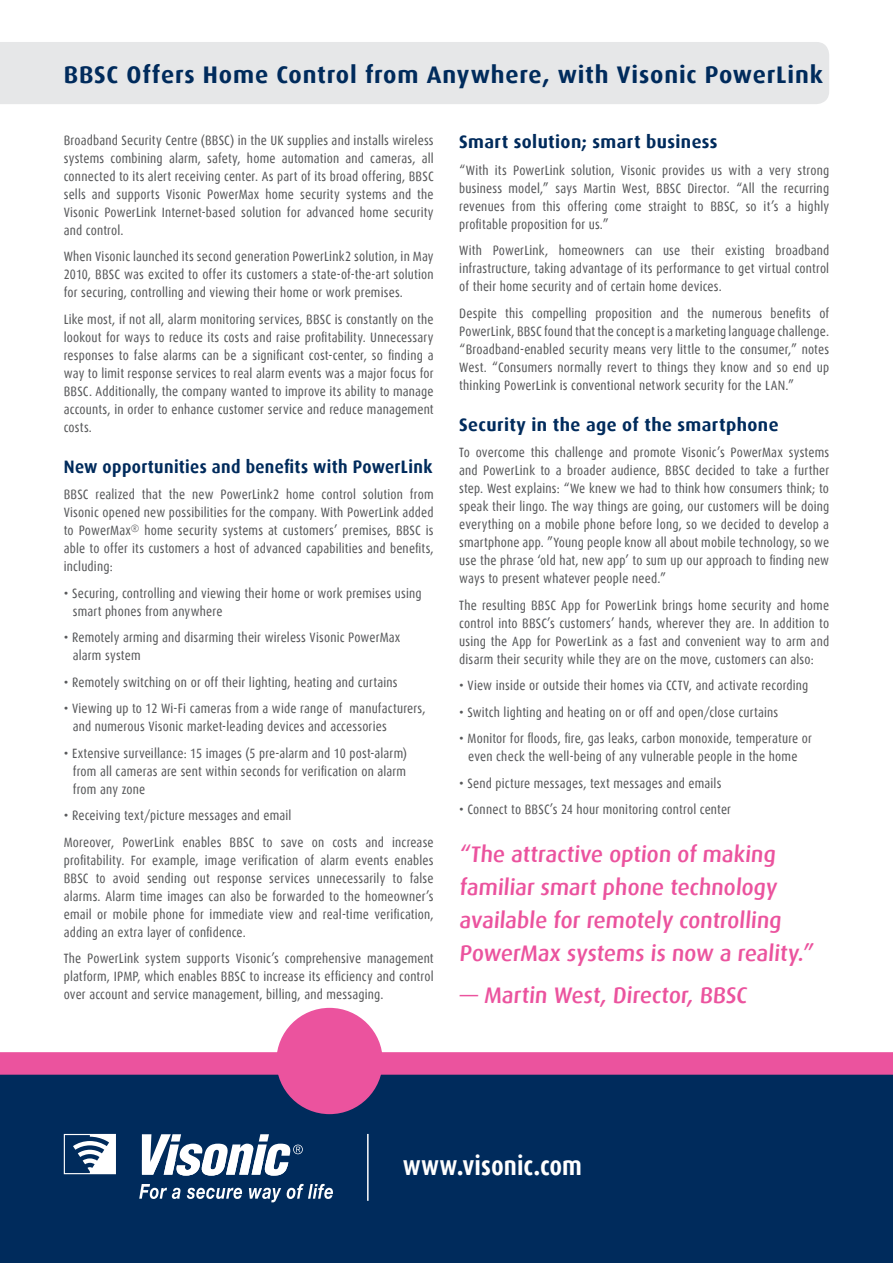
<style>
.page{position:relative;width:893px;height:1263px;background:#fff}
.page>*{position:absolute;margin:0;border:0;box-sizing:border-box;transform-origin:0 0}
.t1{font:700 27px "Dax Condensed";color:#fff}
.t2{font:700 24px "Dax";letter-spacing:.035em;color:#002b5c}
.t3{font:500 22.5px/33px "Dax";color:#eb539e}
.t4{font:700 18px "Dax";letter-spacing:.02em;color:#002b5c}
.t5{font:700 18px "Dax";letter-spacing:.02em;color:#002b5c;scale:.92 1}
.t6{font:13.5px/18px "Dax Condensed";letter-spacing:.015em;color:#58595b;text-align:justify}
</style>
<div class="page">
<div style="left:0;top:42px;width:829px;height:62px;background:#e6e7e8"></div>
<div style="left:0;top:1064px;width:893px;height:199px;background:#002b5c"></div>
<div style="left:0;top:1052px;width:893px;height:23px;background:#eb539e"></div>
<div style="left:276px;top:1008px;width:107px;height:106px;background:#eb539e;border-radius:50%"></div>
<svg style="left:139px;top:1184px;width:42px;height:15px"></svg>
<svg style="left:187px;top:1188px;width:55px;height:11px"></svg>
<svg style="left:249px;top:1188px;width:32px;height:14px"></svg>
<svg style="left:287px;top:1184px;width:46px;height:15px"></svg>
<svg style="left:64px;top:1134px;width:239px;height:41px"></svg>
<hr style="left:367px;top:1134px;width:2px;height:67px;background:#fff">
<h2 class="t2" style="left:64px;top:61px;width:761px">BBSC Offers Home Control from Anywhere, with Visonic PowerLink</h2>
<p class="t6" style="left:64px;top:131px;width:371px">Broadband Security Centre (BBSC) in the UK supplies and installs wireless systems combining alarm, safety, home automation and cameras, all connected to its alert receiving center. As part of its broad offering, BBSC sells and supports Visonic PowerMax home security systems and the Visonic PowerLink Internet-based solution for advanced home security and control.</p>
<p class="t6" style="left:64px;top:248px;width:371px">When Visonic launched its second generation PowerLink2 solution, in May 2010, BBSC was excited to offer its customers a state-of-the-art solution for securing, controlling and viewing their home or work premises.</p>
<p class="t6" style="left:64px;top:310px;width:371px">Like most, if not all, alarm monitoring services, BBSC is constantly on the lookout for ways to reduce its costs and raise profitability. Unnecessary responses to false alarms can be a significant cost-center, so finding a way to limit response services to real alarm events was a major focus for BBSC. Additionally, the company wanted to improve its ability to manage accounts, in order to enhance customer service and reduce management costs.</p>
<h3 class="t5" style="left:64px;top:456px;width:402px">New opportunities and benefits with PowerLink</h3>
<p class="t6" style="left:64px;top:486px;width:371px">BBSC realized that the new PowerLink2 home control solution from Visonic opened new possibilities for the company. With PowerLink added to PowerMax<sup>®</sup> home security systems at customers’ premises, BBSC is able to offer its customers a host of advanced capabilities and benefits, including:</p>
<p class="t6" style="left:73px;top:584px;width:350px;text-indent:-9px">• Securing, controlling and viewing their home or work premises using smart phones from anywhere</p>
<p class="t6" style="left:73px;top:629px;width:329px;text-indent:-9px">• Remotely arming and disarming their wireless Visonic PowerMax alarm system</p>
<p class="t6" style="left:64px;top:673px;width:335px">• Remotely switching on or off their lighting, heating and curtains</p>
<p class="t6" style="left:73px;top:700px;width:354px;text-indent:-9px">• Viewing up to 12 Wi-Fi cameras from a wide range of manufacturers, and numerous Visonic market-leading devices and accessories</p>
<p class="t6" style="left:73px;top:744px;width:336px;text-indent:-9px">• Extensive surveillance: 15 images (5 pre-alarm and 10 post-alarm) from all cameras are sent within seconds for verification on alarm from any zone</p>
<p class="t6" style="left:64px;top:802px;width:371px;line-height:26.5px">• Receiving text/picture messages and email<br>Moreover, PowerLink enables BBSC to save on costs and increase</p>
<p class="t6" style="left:64px;top:851px;width:371px">profitability. For example, image verification of alarm events enables BBSC to avoid sending out response services unnecessarily to false alarms. Alarm time images can also be forwarded to the homeowner’s email or mobile phone for immediate view and real-time verification, adding an extra layer of confidence.</p>
<p class="t6" style="left:64px;top:950px;width:371px">The PowerLink system supports Visonic’s comprehensive management platform, IPMP, which enables BBSC to increase its efficiency and control over account and service management, billing, and messaging.</p>
<h3 class="t4" style="left:459px;top:132px;width:260px">Smart solution; smart business</h3>
<p class="t6" style="left:459px;top:161px;width:371px">“With its PowerLink solution, Visonic provides us with a very strong business model,” says Martin West, BBSC Director. “All the recurring revenues from this offering come straight to BBSC, so it’s a highly profitable proposition for us.”</p>
<p class="t6" style="left:459px;top:242px;width:371px">With PowerLink, homeowners can use their existing broadband infrastructure, taking advantage of its performance to get virtual control of their home security and of certain home devices.</p>
<p class="t6" style="left:459px;top:304px;width:371px">Despite this compelling proposition and the numerous benefits of PowerLink, BBSC found that the concept is a marketing language challenge. “Broadband-enabled security means very little to the consumer,” notes West. “Consumers normally revert to things they know and so end up thinking PowerLink is conventional network security for the LAN.”</p>
<h3 class="t4" style="left:459px;top:414px;width:321px">Security in the age of the smartphone</h3>
<p class="t6" style="left:459px;top:444px;width:371px">To overcome this challenge and promote Visonic’s PowerMax systems and PowerLink to a broader audience, BBSC decided to take a further step. West explains: “We knew we had to think how consumers think; to speak their lingo. The way things are going, our customers will be doing everything on a mobile phone before long, so we decided to develop a smartphone app. ”Young people know all about mobile technology, so we use the phrase ‘old hat, new app’ to sum up our approach to finding new ways to present whatever people need.”</p>
<p class="t6" style="left:459px;top:596px;width:371px">The resulting BBSC App for PowerLink brings home security and home control into BBSC’s customers’ hands, wherever they are. In addition to using the App for PowerLink as a fast and convenient way to arm and disarm their security while they are on the move, customers can also:</p>
<p class="t6" style="left:459px;top:677px;width:351px">• View inside or outside their homes via CCTV, and activate recording</p>
<p class="t6" style="left:459px;top:703px;width:321px">• Switch lighting and heating on or off and open/close curtains</p>
<p class="t6" style="left:459px;top:730px;width:354px;text-align:center">• Monitor for floods, fire, gas leaks, carbon monoxide, temperature or even check the well-being of any vulnerable people in the home</p>
<p class="t6" style="left:459px;top:774px;width:264px">• Send picture messages, text messages and emails</p>
<p class="t6" style="left:459px;top:801px;width:273px">• Connect to BBSC’s 24 hour monitoring control center</p>
<h3 class="t3" style="left:459px;top:838px;width:358px">“The attractive option of making familiar smart phone technology available for remotely controlling PowerMax systems is now a reality.”</h3>
<h3 class="t3" style="left:459px;top:978px;width:291px">— Martin West, Director, BBSC</h3>
<h1 class="t1" style="left:403px;top:1151px;width:181px">www.visonic.com</h1>
</div>
